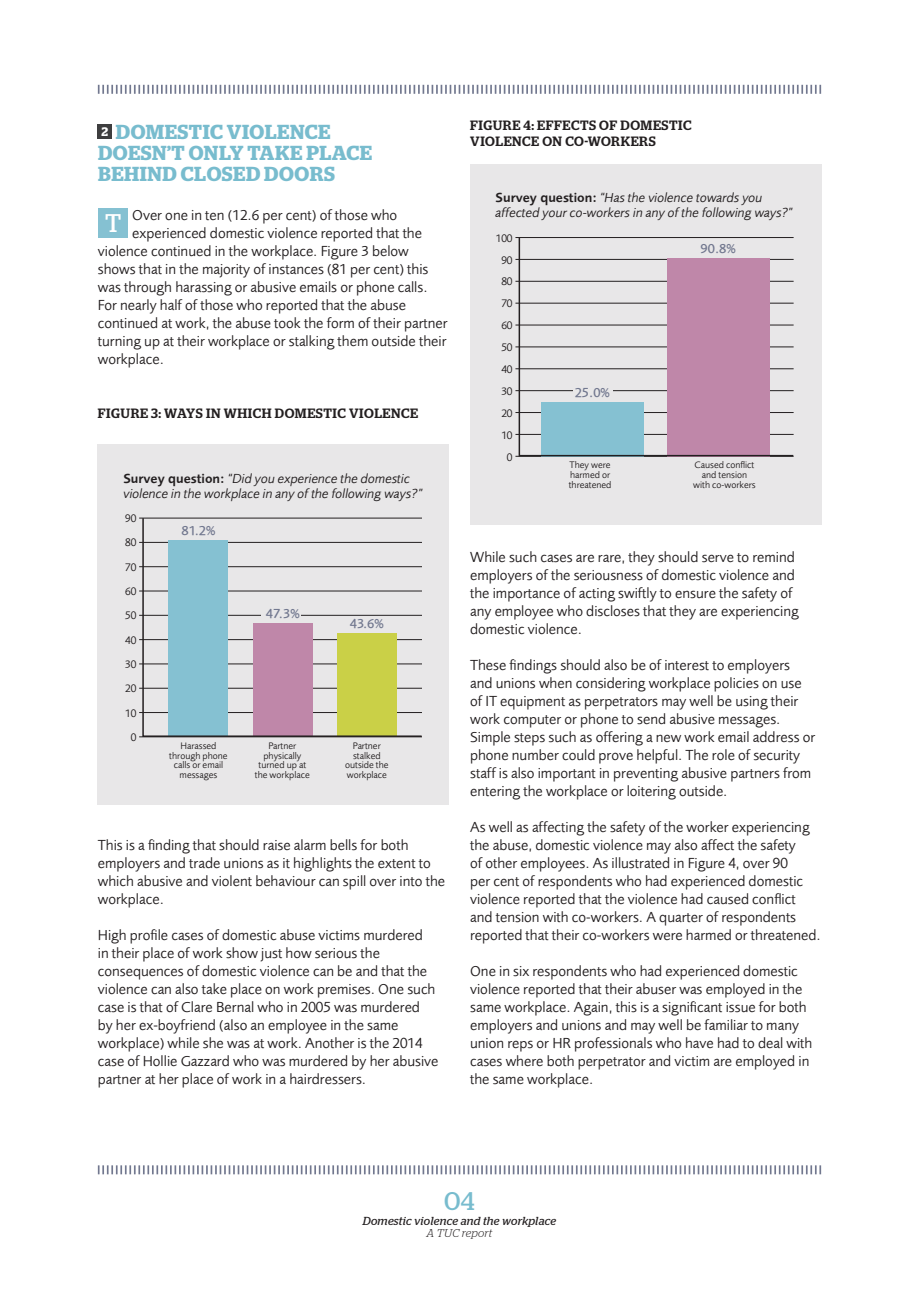
<style>
.page{position:relative;width:919px;height:1289px;background:#fff}
.page>*{position:absolute;margin:0;border:0;box-sizing:border-box;transform-origin:0 0}
.t1{font:25.5px "Stag";color:#78bcce}
.t2{font:25.5px "Stag";color:#fff}
.t3{font:600 20.25px/21px "Stag";letter-spacing:.03em;color:#78bcce}
.t4{font:15px/18px "Foundry Sans";color:#231f20}
.t5{font:italic 13.5px/15px "Foundry Sans";color:#231f20}
.t6{font:500 13.5px/15.8px "Stag";letter-spacing:.045em;color:#231f20}
.t7{font:500 13.5px "Foundry Sans";color:#72788f}
.t8{font:italic 11.7px "Stag";letter-spacing:.025em;color:#231f20}
.t9{font:11.25px/21.9px "Foundry Sans";color:#231f20;text-align:center}
.t10{font:italic 300 11.25px "Stag";letter-spacing:.015em;color:#231f20}
.t11{font:9.75px/9.8px "Foundry Sans";color:#231f20;text-align:center}
.s1{font-size:12.3px;color:#fff}
.s2{font-weight:600;font-style:normal}
</style>
<div class="page">
<svg style="left:98px;top:85px;width:723px;height:9px"></svg>
<svg style="left:98px;top:1165px;width:723px;height:9px"></svg>
<div style="left:98px;top:125px;width:14px;height:14px;background:#3e3e3f"></div>
<div style="left:99px;top:208px;width:29px;height:29px;background:#85c1d2"></div>
<div style="left:98px;top:444px;width:351px;height:360px;background:#e8e7e8"></div>
<hr style="left:140px;top:639px;width:281px;height:1px;background:#231f20">
<hr style="left:140px;top:542px;width:281px;height:1px;background:#231f20">
<hr style="left:140px;top:518px;width:281px;height:1px;background:#231f20">
<hr style="left:140px;top:736px;width:281px;height:1px;background:#231f20">
<hr style="left:140px;top:688px;width:281px;height:1px;background:#231f20">
<hr style="left:140px;top:663px;width:281px;height:1px;background:#231f20">
<hr style="left:140px;top:590px;width:281px;height:1px;background:#231f20">
<hr style="left:140px;top:712px;width:281px;height:1px;background:#231f20">
<hr style="left:140px;top:615px;width:281px;height:1px;background:#231f20">
<hr style="left:140px;top:566px;width:281px;height:1px;background:#231f20">
<svg style="left:141px;top:517px;width:281px;height:220px"></svg>
<div style="left:261px;top:605px;width:40px;height:17px;background:#e8e7e8"></div>
<div style="left:470px;top:164px;width:351px;height:360px;background:#e8e7e8"></div>
<hr style="left:516px;top:368px;width:277px;height:1px;background:#231f20">
<hr style="left:516px;top:259px;width:277px;height:1px;background:#231f20">
<hr style="left:516px;top:237px;width:277px;height:1px;background:#231f20">
<hr style="left:516px;top:456px;width:277px;height:1px;background:#231f20">
<hr style="left:516px;top:412px;width:277px;height:1px;background:#231f20">
<hr style="left:516px;top:390px;width:277px;height:1px;background:#231f20">
<hr style="left:516px;top:325px;width:277px;height:1px;background:#231f20">
<hr style="left:516px;top:434px;width:277px;height:1px;background:#231f20">
<hr style="left:516px;top:346px;width:277px;height:1px;background:#231f20">
<hr style="left:516px;top:303px;width:277px;height:1px;background:#231f20">
<hr style="left:516px;top:281px;width:277px;height:1px;background:#231f20">
<svg style="left:518px;top:237px;width:276px;height:220px"></svg>
<div style="left:573px;top:384px;width:39px;height:17px;background:#e8e7e8"></div>
<h2 class="t3" style="left:98px;top:121px;width:275px"><span class="s1">2</span> DOMESTIC VIOLENCE<br>DOESN’T ONLY TAKE PLACE<br>BEHIND CLOSED DOORS</h2>
<p class="t4" style="left:132px;top:206px;width:266px">Over one in ten (12.6 per cent) of those who</p>
<p class="t4" style="left:132px;top:224px;width:291px">experienced domestic violence reported that the</p>
<p class="t4" style="left:98px;top:242px;width:312px">violence continued in the workplace. Figure 3 below</p>
<p class="t4" style="left:98px;top:260px;width:332px">shows that in the majority of instances (81 per cent) this</p>
<p class="t4" style="left:98px;top:278px;width:331px">was through harassing or abusive emails or phone calls.</p>
<p class="t4" style="left:98px;top:296px;width:309px">For nearly half of those who reported that the abuse</p>
<p class="t4" style="left:98px;top:314px;width:351px">continued at work, the abuse took the form of their partner</p>
<p class="t4" style="left:98px;top:332px;width:350px">turning up at their workplace or stalking them outside their</p>
<p class="t4" style="left:98px;top:350px;width:68px">workplace.</p>
<h1 class="t2" style="left:105px;top:208px;width:18px">T</h1>
<p class="t6" style="left:98px;top:405px;width:321px">FIGURE 3: WAYS IN WHICH DOMESTIC VIOLENCE</p>
<p class="t5" style="left:123px;top:471px;width:301px"><span class="s2">Survey question:</span> “Did you experience the domestic violence in the workplace in any of the following ways?”</p>
<p class="t9" style="left:125px;top:506px;width:13px;line-height:24.3px">90<br>80<br>70<br>60<br>50<br>40<br>30<br>20<br>10<br>0</p>
<p class="t7" style="left:181px;top:523px;width:35px">81.2%</p>
<p class="t7" style="left:266px;top:606px;width:35px">47.3%</p>
<p class="t7" style="left:350px;top:615px;width:35px">43.6%</p>
<p class="t11" style="left:169px;top:740px;width:60px">Harassed through phone calls or email messages</p>
<p class="t11" style="left:255px;top:740px;width:56px">Partner physically turned up at the workplace</p>
<p class="t11" style="left:345px;top:740px;width:45px">Partner stalked outside the workplace</p>
<p class="t4" style="left:98px;top:836px;width:349px">This is a finding that should raise alarm bells for both employers and trade unions as it highlights the extent to which abusive and violent behaviour can spill over into the workplace.</p>
<p class="t4" style="left:98px;top:926px;width:342px">High profile cases of domestic abuse victims murdered<br>in their place of work show just how serious the consequences of domestic violence can be and that the violence can also take place on work premises. One such case is that of Clare Bernal who in 2005 was murdered by her ex-boyfriend (also an employee in the same workplace) while she was at work. Another is the 2014 case of Hollie Gazzard who was murdered by her abusive partner at her place of work in a hairdressers.</p>
<p class="t6" style="left:470px;top:117px;width:77px">FIGURE 4: EFF</p>
<p class="t6" style="left:470px;top:117px;width:223px;text-indent:92px">ECTS OF DOMESTIC<br>VIOLENCE ON CO-WORKERS</p>
<p class="t5" style="left:495px;top:190px;width:299px"><span class="s2">Survey question:</span> “Has the violence towards you affected your co-workers in any of the following ways?”</p>
<p class="t9" style="left:495px;top:227px;width:18px;text-align:right">100<br>90<br>80<br>70<br>60<br>50<br>40<br>30<br>20<br>10<br>0</p>
<p class="t7" style="left:700px;top:241px;width:37px">90.8%</p>
<p class="t7" style="left:574px;top:384px;width:37px">25.0%</p>
<p class="t11" style="left:568px;top:460px;width:44px;text-align:left">They were harmed or threatened</p>
<p class="t11" style="left:693px;top:460px;width:64px">Caused conflict and tension with co-workers</p>
<p class="t4" style="left:470px;top:548px;width:330px">While such cases are rare, they should serve to remind employers of the seriousness of domestic violence and the importance of acting swiftly to ensure the safety of any employee who discloses that they are experiencing domestic violence.</p>
<p class="t4" style="left:470px;top:656px;width:346px">These findings should also be of interest to employers and unions when considering workplace policies on use of IT equipment as perpetrators may well be using their work computer or phone to send abusive messages.<br>Simple steps such as offering a new work email address or phone number could prove helpful. The role of security staff is also important in preventing abusive partners from entering the workplace or loitering outside.</p>
<p class="t4" style="left:470px;top:818px;width:352px">As well as affecting the safety of the worker experiencing the abuse, domestic violence may also affect the safety<br>of other employees. As illustrated in Figure 4, over 90<br>per cent of respondents who had experienced domestic violence reported that the violence had caused conflict and tension with co-workers. A quarter of respondents reported that their co-workers were harmed or threatened.</p>
<p class="t4" style="left:470px;top:962px;width:344px">One in six respondents who had experienced domestic violence reported that their abuser was employed in the same workplace. Again, this is a significant issue for both employers and unions and may well be familiar to many union reps or HR professionals who have had to deal with cases where both perpetrator and victim are employed in the same workplace.</p>
<h1 class="t1" style="left:444px;top:1186px;width:32px">04</h1>
<p class="t8" style="left:362px;top:1214px;width:195px">Domestic violence and the workplace</p>
<p class="t10" style="left:426px;top:1226px;width:67px">A TUC report</p>
</div>
